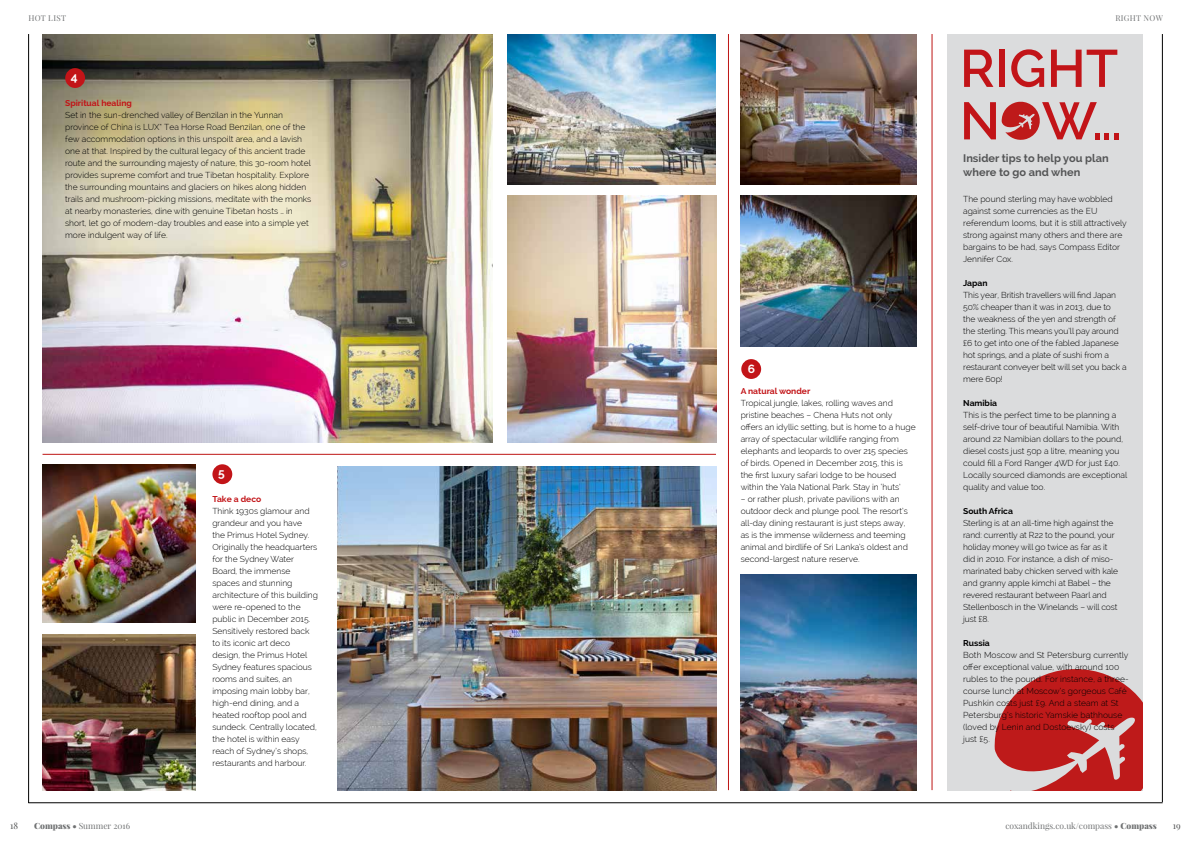
<style>
.page{position:relative;width:1191px;height:842px;background:#fff}
.page>*{position:absolute;margin:0;border:0;box-sizing:border-box;transform-origin:0 0}
.t1{font:600 52.5px/52.5px "Raleway";color:#c21418}
.t2{font:700 12px "Raleway";color:#fff}
.t3{font:700 11px/14px "Raleway";color:#545556}
.t4{font:9px "Playfair Display";color:#545556}
.t5{font:300 8.5px/12px "Raleway";color:#000}
.t6{font:8.5px "Playfair Display";color:#707273}
.t7{font:700 8.5px "Raleway";color:#c21418}
.t8{font:700 8.5px "Raleway";color:#000}
.t9{font:8px "Playfair Display";letter-spacing:.04em;color:#707273}
.s1{font-weight:900}
</style>
<div class="page">
<div style="left:947px;top:34px;width:195px;height:756px;background:#dbdcdd"></div>
<svg style="left:994px;top:669px;width:148px;height:121px"></svg>
<hr style="left:1162px;top:34px;width:1px;height:768px;background:#000">
<hr style="left:28px;top:34px;width:1px;height:769px;background:#000">
<img style="left:43px;top:34px;width:449px;height:408px">
<img style="left:43px;top:634px;width:153px;height:156px">
<img style="left:337px;top:466px;width:379px;height:324px">
<img style="left:740px;top:574px;width:177px;height:216px">
<hr style="left:931px;top:34px;width:1px;height:756px;background:#be1615">
<hr style="left:43px;top:454px;width:673px;height:1px;background:#be1615">
<hr style="left:28px;top:802px;width:1134px;height:1px;background:#000">
<svg style="left:1001px;top:102px;width:38px;height:38px"></svg>
<div style="left:65px;top:68px;width:20px;height:20px;background:#c21418;border-radius:50%"></div>
<hr style="left:728px;top:34px;width:1px;height:756px;background:#be1615">
<img style="left:740px;top:34px;width:177px;height:151px">
<div style="left:741px;top:359px;width:20px;height:20px;background:#c21418;border-radius:50%"></div>
<img style="left:740px;top:196px;width:177px;height:151px">
<img style="left:43px;top:465px;width:153px;height:157px">
<div style="left:212px;top:464px;width:20px;height:20px;background:#c21418;border-radius:50%"></div>
<img style="left:507px;top:34px;width:209px;height:151px">
<img style="left:507px;top:196px;width:209px;height:246px">
<p class="t9" style="left:28px;top:13px;width:39px">HOT LIST</p>
<p class="t9" style="left:1115px;top:13px;width:49px">RIGHT NOW</p>
<h2 class="t2" style="left:71px;top:70px;width:8px">4</h2>
<p class="t7" style="left:65px;top:98px;width:68px">Spiritual healing</p>
<p class="t5" style="left:65px;top:109px;width:248px">Set in the sun-drenched valley of Benzilan in the Yunnan province of China is LUX* Tea Horse Road Benzilan, one of the few accommodation options in this unspoilt area, and a lavish one at that. Inspired by the cultural legacy of this ancient trade route and the surrounding majesty of nature, this 30-room hotel provides supreme comfort and true Tibetan hospitality. Explore the surrounding mountains and glaciers on hikes along hidden trails and mushroom-picking missions, meditate with the monks at nearby monasteries, dine with genuine Tibetan hosts … in short, let go of modern-day troubles and ease into a simple yet more indulgent way of life.</p>
<h2 class="t2" style="left:218px;top:466px;width:8px">5</h2>
<p class="t7" style="left:212px;top:494px;width:50px">Take a deco</p>
<p class="t5" style="left:212px;top:505px;width:107px">Think 1930s glamour and grandeur and you have<br>the Primus Hotel Sydney.<br>Originally the headquarters for the Sydney Water<br>Board, the immense spaces and stunning architecture of this building were re-opened to the public in December 2015.<br>Sensitively restored back to its iconic art deco design, the Primus Hotel<br>Sydney features spacious rooms and suites, an imposing main lobby bar, high-end dining, and a heated rooftop pool and sundeck. Centrally located, the hotel is within easy reach of Sydney’s shops, restaurants and harbour.</p>
<h2 class="t2" style="left:747px;top:362px;width:9px">6</h2>
<p class="t7" style="left:740px;top:386px;width:71px">A natural wonder</p>
<p class="t5" style="left:740px;top:397px;width:176px">Tropical jungle, lakes, rolling waves and pristine beaches – Chena Huts not only offers an idyllic setting, but is home to a huge array of spectacular wildlife ranging from elephants and leopards to over 215 species of birds. Opened in December 2015, this is the first luxury safari lodge to be housed within the Yala National Park. Stay in ‘huts’</p>
<p class="t5" style="left:740px;top:493px;width:169px">– or rather plush, private pavilions with an outdoor deck and plunge pool. The resort’s all-day dining restaurant is just steps away, as is the immense wilderness and teeming animal and birdlife of Sri Lanka’s oldest and second-largest nature reserve.</p>
<h1 class="t1" style="left:960px;top:42px;width:164px">RIGHT<br>N W...</h1>
<p class="t3" style="left:963px;top:151px;width:147px">Insider tips to help you plan where to go and when</p>
<p class="t5" style="left:963px;top:193px;width:165px">The pound sterling may have wobbled against some currencies as the EU referendum looms, but it is still attractively strong against many others and there are bargains to be had, says Compass Editor Jennifer Cox.</p>
<p class="t8" style="left:963px;top:278px;width:26px">Japan</p>
<p class="t5" style="left:963px;top:289px;width:165px">This year, British travellers will find Japan 50% cheaper than it was in 2013, due to<br>the weakness of the yen and strength of the sterling. This means you’ll pay around £6 to get into one of the fabled Japanese hot springs, and a plate of sushi from a restaurant conveyer belt will set you back a mere 60p!</p>
<p class="t8" style="left:963px;top:398px;width:35px">Namibia</p>
<p class="t5" style="left:963px;top:409px;width:166px">This is the perfect time to be planning a self-drive tour of beautiful Namibia. With around 22 Namibian dollars to the pound, diesel costs just 50p a litre, meaning you could fill a Ford Ranger 4WD for just £40.<br>Locally sourced diamonds are exceptional quality and value too.</p>
<p class="t8" style="left:963px;top:506px;width:51px">South Africa</p>
<p class="t5" style="left:963px;top:517px;width:157px">Sterling is at an all-time high against the rand: currently at R22 to the pound, your holiday money will go twice as far as it did in 2010. For instance, a dish of miso&shy;marinated baby chicken served with kale and granny apple kimchi at Babel – the revered restaurant between Paarl and Stellenbosch in the Winelands – will cost just £8.</p>
<p class="t8" style="left:963px;top:638px;width:28px">Russia</p>
<p class="t5" style="left:963px;top:649px;width:167px">Both Moscow and St Petersburg currently offer exceptional value, with around 100 rubles to the pound. For instance, a three&shy;course lunch at Moscow’s gorgeous Café Pushkin costs just £9. And a steam at St Petersburg’s historic Yamskie bathhouse (loved by Lenin and Dostoevsky) costs just £5.</p>
<p class="t4" style="left:10px;top:820px;width:10px">18</p>
<p class="t6" style="left:34px;top:820px;width:98px"><span class="s1">Compass •</span> Summer 2016</p>
<p class="t6" style="left:1005px;top:820px;width:153px">coxandkings.co.uk/compass <span class="s1">• Compass</span></p>
<p class="t4" style="left:1172px;top:820px;width:9px">19</p>
</div>
